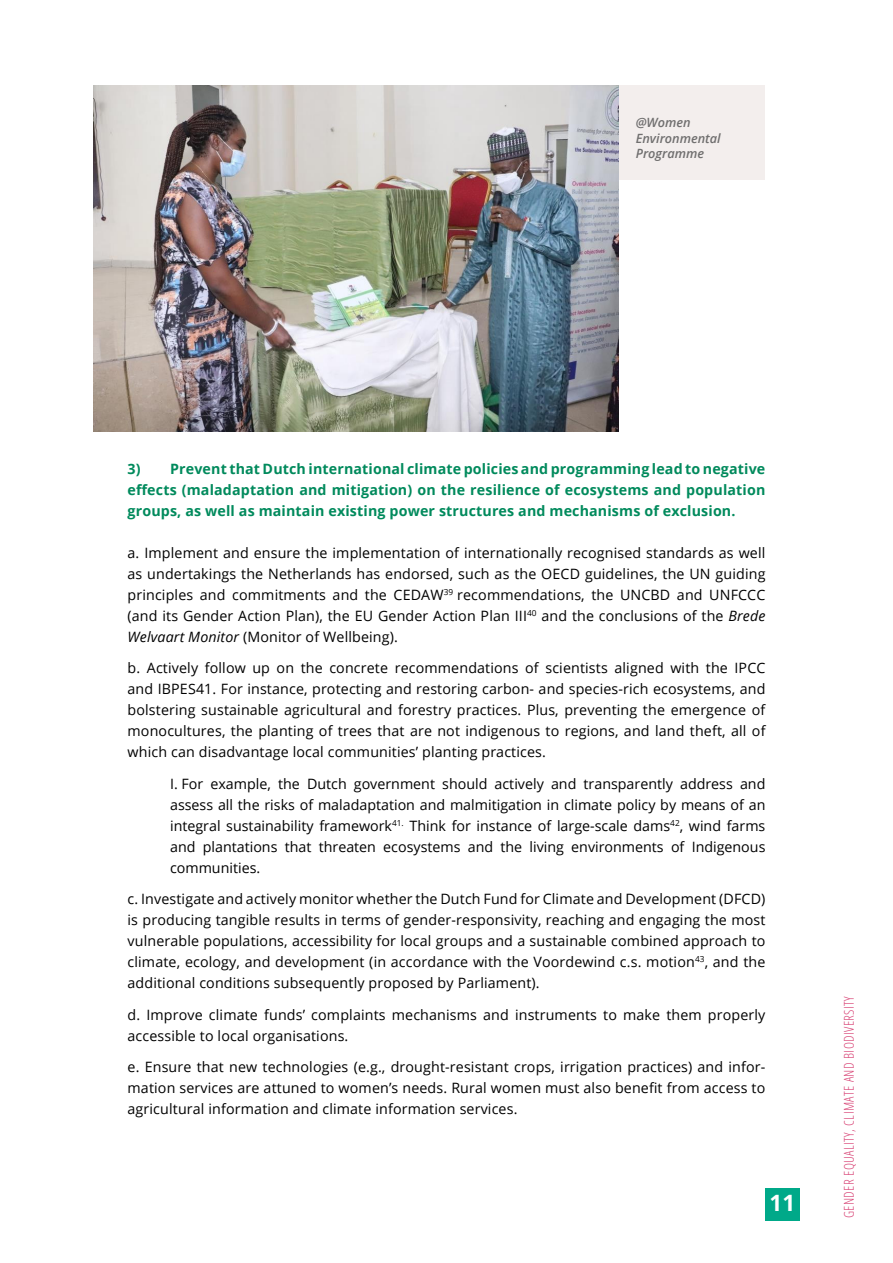
<style>
.page{position:relative;width:893px;height:1263px;background:#fff}
.page>*{position:absolute;margin:0;border:0;box-sizing:border-box;transform-origin:0 0}
.t1{font:700 22.5px "Open Sans";color:#fff}
.t2{font:14.25px/21px "Open Sans";letter-spacing:.01em;color:#000;text-align:justify}
.t3{font:700 14.25px/21px "Open Sans";letter-spacing:.01em;color:#008a5c;text-align:justify}
.t4{font:300 condensed 13.5px "Open Sans";letter-spacing:.03em;color:#d84375}
.t5{font:italic 600 12.75px/15.3px "Open Sans";color:#706f6f}
.s1{font-style:italic}
</style>
<div class="page">
<div style="left:765px;top:1188px;width:34px;height:32px;background:#00a989"></div>
<div style="left:128px;top:85px;width:637px;height:95px;background:#f3eeed"></div>
<img style="left:94px;top:85px;width:525px;height:347px">
<p class="t5" style="left:636px;top:115px;width:87px">@Women<br>Environmental<br>Programme</p>
<p class="t3" style="left:128px;top:458px;width:639px">3) Prevent that Dutch international climate policies and programming lead to negative effects (maladaptation and mitigation) on the resilience of ecosystems and population groups, as well as maintain existing power structures and mechanisms of exclusion.</p>
<p class="t2" style="left:128px;top:542px;width:639px">a. Implement and ensure the implementation of internationally recognised standards as well as undertakings the Netherlands has endorsed, such as the OECD guidelines, the UN guiding principles and commitments and the CEDAW<sup>39</sup> recommendations, the UNCBD and UNFCCC (and its Gender Action Plan), the EU Gender Action Plan III<sup>40</sup> and the conclusions of the <span class="s1">Brede Welvaart Monitor</span> (Monitor of Wellbeing).</p>
<p class="t2" style="left:128px;top:657px;width:639px">b. Actively follow up on the concrete recommendations of scientists aligned with the IPCC and IBPES41. For instance, protecting and restoring carbon- and species-rich ecosystems, and bolstering sustainable agricultural and forestry practices. Plus, preventing the emergence of monocultures, the planting of trees that are not indigenous to regions, and land theft, all of which can disadvantage local communities’ planting practices.</p>
<p class="t2" style="left:170px;top:773px;width:597px">I. For example, the Dutch government should actively and transparently address and assess all the risks of maladaptation and malmitigation in climate policy by means of an integral sustainability framework<sup>41.</sup> Think for instance of large-scale dams<sup>42</sup>, wind farms and plantations that threaten ecosystems and the living environments of Indigenous communities.</p>
<p class="t2" style="left:128px;top:888px;width:639px">c. Investigate and actively monitor whether the Dutch Fund for Climate and Development (DFCD) is producing tangible results in terms of gender-responsivity, reaching and engaging the most vulnerable populations, accessibility for local groups and a sustainable combined approach to climate, ecology, and development (in accordance with the Voordewind c.s. motion<sup>43</sup>, and the additional conditions subsequently proposed by Parliament).</p>
<p class="t2" style="left:128px;top:1004px;width:639px">d. Improve climate funds’ complaints mechanisms and instruments to make them properly accessible to local organisations.</p>
<p class="t2" style="left:128px;top:1056px;width:639px">e. Ensure that new technologies (e.g., drought-resistant crops, irrigation practices) and infor&shy;mation services are attuned to women’s needs. Rural women must also benefit from access to agricultural information and climate information services.</p>
<h1 class="t1" style="left:770px;top:1187px;width:27px">11</h1>
<p class="t4" style="left:840px;top:1218px;width:224px;rotate:-90deg">GENDER EQUALITY, CLIMATE AND BIODIVERSITY</p>
</div>
